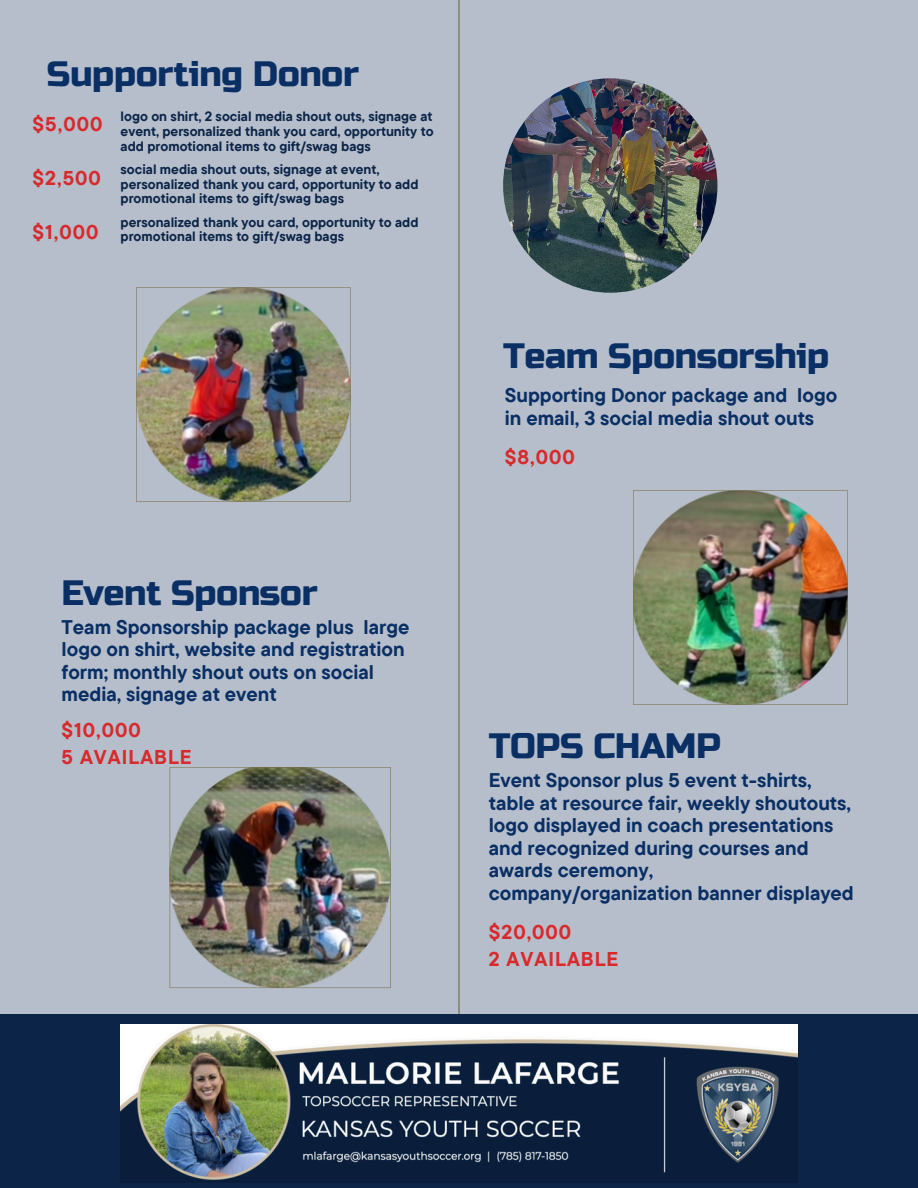
<style>
.page{position:relative;width:918px;height:1188px;background:#b6becb}
.page>*{position:absolute;margin:0;border:0;box-sizing:border-box;transform-origin:0 0}
.t1{font:35.25px "Russo One";letter-spacing:-.01em;color:#092f64}
.t2{font:700 19.95px/27px "TT Commons Pro";letter-spacing:.05em;color:#d82a2c}
.t3{font:700 19.8px/22.5px "TT Commons Pro";color:#092f64}
.t4{font:700 13.5px/14.7px "TT Commons Pro";color:#0b2447}
</style>
<div class="page">
<hr style="left:458px;top:0;width:2px;height:1188px;background:#726646">
<img style="left:633px;top:490px;width:215px;height:215px">
<img style="left:136px;top:287px;width:215px;height:215px">
<img style="left:170px;top:767px;width:221px;height:221px">
<img style="left:503px;top:78px;width:214px;height:215px;border-radius:50%">
<div style="left:0;top:1014px;width:918px;height:174px;background:#0b2447"></div>
<img style="left:121px;top:1025px;width:676px;height:157px">
<h4 class="t1" style="left:47px;top:54px;width:314px">Supporting Donor</h4>
<h4 class="t4" style="left:121px;top:109px;width:314px;text-align:justify">logo on shirt, 2 social media shout outs, signage at event, personalized thank you card, opportunity to add promotional items to gift/swag bags</h4>
<p class="t2" style="left:33px;top:110px;width:71px">$5,000</p>
<p class="t2" style="left:33px;top:164px;width:70px">$2,500</p>
<h2 class="t2" style="left:33px;top:218px;width:67px">$1,000</h2>
<p class="t4" style="left:121px;top:162px;width:299px">social media shout outs, signage at event, personalized thank you card, opportunity to add promotional items to gift/swag bags</p>
<h4 class="t4" style="left:121px;top:214px;width:299px">personalized thank you card, opportunity to add promotional items to gift/swag bags</h4>
<h3 class="t1" style="left:62px;top:572px;width:258px">Event Sponsor</h3>
<p class="t3" style="left:62px;top:615px;width:349px">Team Sponsorship package plus large logo on shirt, website and registration form; monthly shout outs on social media, signage at event</p>
<h2 class="t2" style="left:62px;top:716px;width:132px">$10,000<br>5 AVAILABLE</h2>
<h4 class="t1" style="left:503px;top:335px;width:328px">Team Sponsorship</h4>
<p class="t3" style="left:505px;top:384px;width:334px">Supporting Donor package and logo in email, 3 social media shout outs</p>
<h4 class="t2" style="left:505px;top:443px;width:72px">$8,000</h4>
<h4 class="t1" style="left:489px;top:725px;width:234px">TOPS CHAMP</h4>
<h3 class="t3" style="left:489px;top:769px;width:367px">Event Sponsor plus 5 event t-shirts, table at resource fair, weekly shoutouts, logo displayed in coach presentations and recognized during courses and awards ceremony, company/organization banner displayed</h3>
<h1 class="t2" style="left:489px;top:918px;width:131px">$20,000<br>2 AVAILABLE</h1>
</div>
